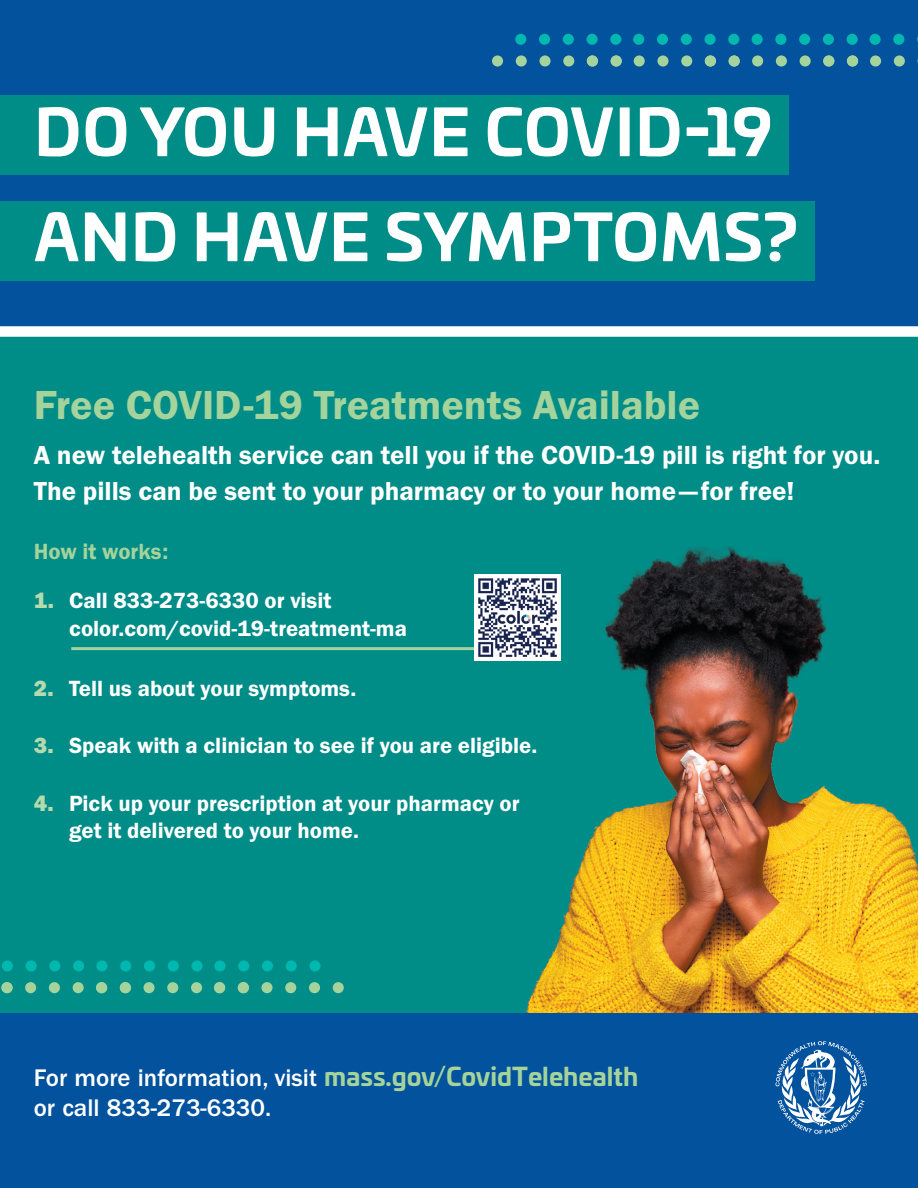
<style>
.page{position:relative;width:918px;height:1188px;background:#fff}
.page>*{position:absolute;margin:0;border:0;box-sizing:border-box;transform-origin:0 0}
.t1{font:700 63px/105px "Univia Pro";letter-spacing:.02em;color:#fff}
.t2{font:42px "Franklin Gothic URW Dem";color:#a4d39b}
.t3{font:27px/36px "Franklin Gothic URW Dem";color:#fff}
.t4{font:500 24.9px/29.8px "ITC Franklin Gothic Std";color:#fff}
.t5{font:22.8px/27.6px "Franklin Gothic URW Dem";color:#fff}
.t6{font:22.8px "Franklin Gothic URW Dem";color:#a4d39b}
.s1{font-family:"Franklin Gothic URW Hea";color:#b4daad}
.s2{font-family:"Univia Pro";font-weight:700;color:#a4d39b}
</style>
<div class="page">
<div style="left:0;top:0;width:918px;height:363px;background:#03529d"></div>
<div style="left:0;top:329px;width:918px;height:715px;background:#008c87"></div>
<img style="left:254px;top:546px;width:664px;height:467px">
<div style="left:0;top:1013px;width:918px;height:175px;background:#03529d"></div>
<div style="left:0;top:95px;width:788px;height:80px;background:#008c87"></div>
<div style="left:192px;top:960px;width:11px;height:12px;background:#00b8b0;border-radius:50%"></div>
<div style="left:168px;top:960px;width:11px;height:12px;background:#00b8b0;border-radius:50%"></div>
<div style="left:144px;top:960px;width:11px;height:12px;background:#00b8b0;border-radius:50%"></div>
<div style="left:120px;top:960px;width:11px;height:12px;background:#00b8b0;border-radius:50%"></div>
<div style="left:96px;top:960px;width:12px;height:12px;background:#00b8b0;border-radius:50%"></div>
<div style="left:191px;top:982px;width:11px;height:11px;background:#a4d39b;border-radius:50%"></div>
<div style="left:167px;top:982px;width:11px;height:11px;background:#a4d39b;border-radius:50%"></div>
<div style="left:143px;top:982px;width:12px;height:11px;background:#a4d39b;border-radius:50%"></div>
<div style="left:120px;top:982px;width:11px;height:11px;background:#a4d39b;border-radius:50%"></div>
<div style="left:96px;top:982px;width:11px;height:11px;background:#a4d39b;border-radius:50%"></div>
<div style="left:309px;top:960px;width:12px;height:12px;background:#00b8b0;border-radius:50%"></div>
<div style="left:286px;top:960px;width:11px;height:12px;background:#00b8b0;border-radius:50%"></div>
<div style="left:262px;top:960px;width:11px;height:12px;background:#00b8b0;border-radius:50%"></div>
<div style="left:238px;top:960px;width:11px;height:12px;background:#00b8b0;border-radius:50%"></div>
<div style="left:214px;top:960px;width:12px;height:12px;background:#00b8b0;border-radius:50%"></div>
<div style="left:333px;top:982px;width:11px;height:11px;background:#a4d39b;border-radius:50%"></div>
<div style="left:309px;top:982px;width:11px;height:11px;background:#a4d39b;border-radius:50%"></div>
<div style="left:285px;top:982px;width:11px;height:11px;background:#a4d39b;border-radius:50%"></div>
<div style="left:261px;top:982px;width:12px;height:11px;background:#a4d39b;border-radius:50%"></div>
<div style="left:238px;top:982px;width:11px;height:11px;background:#a4d39b;border-radius:50%"></div>
<div style="left:214px;top:982px;width:11px;height:11px;background:#a4d39b;border-radius:50%"></div>
<div style="left:73px;top:960px;width:11px;height:12px;background:#00b8b0;border-radius:50%"></div>
<div style="left:49px;top:960px;width:11px;height:12px;background:#00b8b0;border-radius:50%"></div>
<div style="left:26px;top:960px;width:11px;height:12px;background:#00b8b0;border-radius:50%"></div>
<div style="left:2px;top:960px;width:11px;height:12px;background:#00b8b0;border-radius:50%"></div>
<div style="left:73px;top:982px;width:11px;height:11px;background:#a4d39b;border-radius:50%"></div>
<div style="left:49px;top:982px;width:11px;height:11px;background:#a4d39b;border-radius:50%"></div>
<div style="left:25px;top:982px;width:11px;height:11px;background:#a4d39b;border-radius:50%"></div>
<div style="left:1px;top:982px;width:11px;height:11px;background:#a4d39b;border-radius:50%"></div>
<div style="left:633px;top:34px;width:11px;height:11px;background:#00b8b0;border-radius:50%"></div>
<div style="left:657px;top:34px;width:11px;height:11px;background:#00b8b0;border-radius:50%"></div>
<div style="left:681px;top:34px;width:11px;height:11px;background:#00b8b0;border-radius:50%"></div>
<div style="left:704px;top:34px;width:12px;height:11px;background:#00b8b0;border-radius:50%"></div>
<div style="left:728px;top:34px;width:11px;height:11px;background:#00b8b0;border-radius:50%"></div>
<div style="left:634px;top:55px;width:11px;height:12px;background:#a4d39b;border-radius:50%"></div>
<svg style="left:657px;top:55px;width:12px;height:12px"></svg>
<div style="left:681px;top:55px;width:11px;height:12px;background:#a4d39b;border-radius:50%"></div>
<div style="left:705px;top:55px;width:11px;height:12px;background:#a4d39b;border-radius:50%"></div>
<div style="left:729px;top:55px;width:11px;height:12px;background:#a4d39b;border-radius:50%"></div>
<div style="left:515px;top:34px;width:11px;height:11px;background:#00b8b0;border-radius:50%"></div>
<div style="left:539px;top:34px;width:11px;height:11px;background:#00b8b0;border-radius:50%"></div>
<div style="left:563px;top:34px;width:11px;height:11px;background:#00b8b0;border-radius:50%"></div>
<div style="left:587px;top:34px;width:11px;height:11px;background:#00b8b0;border-radius:50%"></div>
<div style="left:610px;top:34px;width:11px;height:11px;background:#00b8b0;border-radius:50%"></div>
<div style="left:492px;top:55px;width:11px;height:12px;background:#a4d39b;border-radius:50%"></div>
<div style="left:516px;top:55px;width:11px;height:12px;background:#a4d39b;border-radius:50%"></div>
<svg style="left:539px;top:55px;width:12px;height:12px"></svg>
<div style="left:563px;top:55px;width:11px;height:12px;background:#a4d39b;border-radius:50%"></div>
<div style="left:587px;top:55px;width:11px;height:12px;background:#a4d39b;border-radius:50%"></div>
<div style="left:611px;top:55px;width:11px;height:12px;background:#a4d39b;border-radius:50%"></div>
<div style="left:870px;top:34px;width:11px;height:11px;background:#00b8b0;border-radius:50%"></div>
<div style="left:893px;top:34px;width:11px;height:11px;background:#00b8b0;border-radius:50%"></div>
<div style="left:870px;top:55px;width:11px;height:12px;background:#a4d39b;border-radius:50%"></div>
<div style="left:894px;top:55px;width:11px;height:12px;background:#a4d39b;border-radius:50%"></div>
<div style="left:752px;top:34px;width:11px;height:11px;background:#00b8b0;border-radius:50%"></div>
<div style="left:775px;top:34px;width:11px;height:11px;background:#00b8b0;border-radius:50%"></div>
<div style="left:799px;top:34px;width:11px;height:11px;background:#00b8b0;border-radius:50%"></div>
<div style="left:823px;top:34px;width:11px;height:11px;background:#00b8b0;border-radius:50%"></div>
<div style="left:847px;top:34px;width:11px;height:11px;background:#00b8b0;border-radius:50%"></div>
<div style="left:752px;top:55px;width:11px;height:12px;background:#a4d39b;border-radius:50%"></div>
<div style="left:776px;top:55px;width:11px;height:12px;background:#a4d39b;border-radius:50%"></div>
<div style="left:800px;top:55px;width:11px;height:12px;background:#a4d39b;border-radius:50%"></div>
<div style="left:823px;top:55px;width:11px;height:12px;background:#a4d39b;border-radius:50%"></div>
<div style="left:847px;top:55px;width:11px;height:12px;background:#a4d39b;border-radius:50%"></div>
<div style="left:0;top:201px;width:814px;height:80px;background:#008c87"></div>
<svg style="left:775px;top:1041px;width:92px;height:93px"></svg>
<div style="left:0;top:326px;width:918px;height:11px;background:#fff"></div>
<hr style="left:71px;top:647px;width:421px;height:3px;background:#a4d39b">
<img style="left:475px;top:574px;width:86px;height:87px">
<h1 class="t1" style="left:34px;top:75px;width:765px">DO YOU HAVE COVID-19<br>AND HAVE SYMPTOMS?</h1>
<h2 class="t2" style="left:34px;top:379px;width:668px">Free COVID-19 Treatments Available</h2>
<p class="t3" style="left:34px;top:436px;width:848px">A new telehealth service can tell you if the COVID-19 pill is right for you.<br>The pills can be sent to your pharmacy or to your home — for free!</p>
<p class="t6" style="left:34px;top:538px;width:136px">How it works:</p>
<p class="t5" style="left:69px;top:586px;width:339px;text-indent:-36px"><span class="s1">1.</span> Call 833-273-6330 or visit color.com/covid-19-treatment-ma</p>
<p class="t5" style="left:34px;top:674px;width:324px"><span class="s1">2.</span> Tell us about your symptoms.</p>
<p class="t5" style="left:34px;top:731px;width:505px"><span class="s1">3.</span> Speak with a clinician to see if you are eligible.</p>
<p class="t5" style="left:69px;top:789px;width:452px;text-indent:-36px"><span class="s1">4.</span> Pick up your prescription at your pharmacy or get it delivered to your home.</p>
<p class="t4" style="left:34px;top:1064px;width:606px">For more information, visit <span class="s2">mass.gov/CovidTelehealth </span>or call 833-273-6330.</p>
</div>
